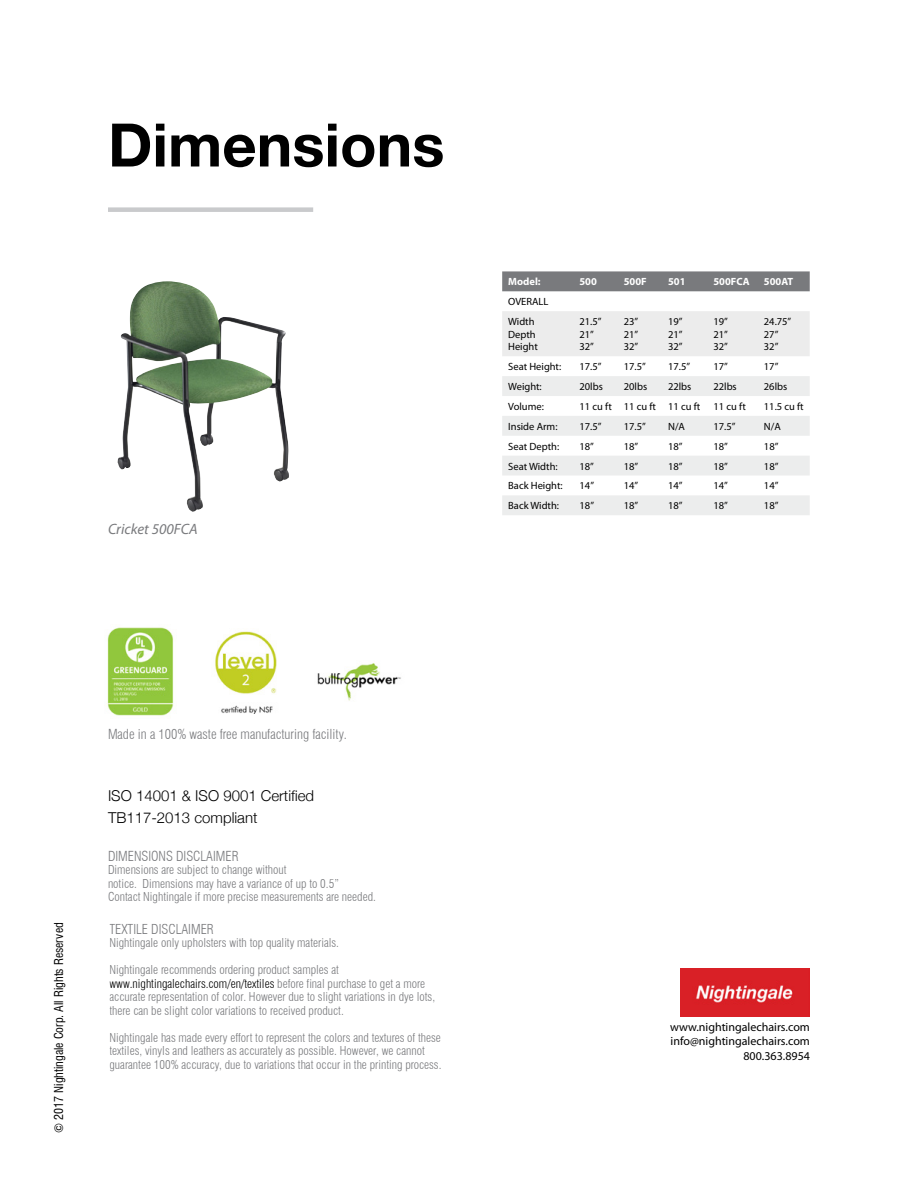
<style>
.page{position:relative;width:918px;height:1188px;background:#fff}
.page>*{position:absolute;margin:0;border:0;box-sizing:border-box;transform-origin:0 0}
.t1{font:700 60px "Helvetica Neue";color:#000}
.t2{font:300 15px/21.6px "Helvetica Neue";color:#000}
.t3{font:italic 15px "Myriad Pro";color:#797a7d}
.t4{font:300 condensed 13.5px "Swiss 721 BT";color:#797a7d}
.t5{font:300 condensed 12px/13.5px "Swiss 721 BT";color:#797a7d}
.t6{font:12px/14.4px "Myriad Pro";color:#000;text-align:right}
.t7{font:condensed 12px "Swiss 721 BT";color:#000}
.t8{font:10.5px/12.6px "Myriad Pro";color:#000}
.t9{font:700 10.5px "Myriad Pro";color:#fff}
.s1{color:#000}
</style>
<div class="page">
<div style="left:502px;top:271px;width:308px;height:20px;background:#797a7d"></div>
<div style="left:502px;top:311px;width:308px;height:45px;background:#ececec"></div>
<div style="left:502px;top:376px;width:308px;height:20px;background:#eceded"></div>
<div style="left:502px;top:416px;width:308px;height:20px;background:#eceded"></div>
<div style="left:502px;top:456px;width:308px;height:19px;background:#eceded"></div>
<div style="left:502px;top:495px;width:308px;height:20px;background:#eceded"></div>
<img style="left:117px;top:281px;width:172px;height:231px">
<img style="left:317px;top:663px;width:84px;height:38px">
<img style="left:221px;top:705px;width:52px;height:9px">
<img style="left:215px;top:631px;width:62px;height:63px">
<img style="left:106px;top:627px;width:68px;height:89px">
<div style="left:108px;top:207px;width:205px;height:5px;background:#c9cacc"></div>
<img style="left:680px;top:969px;width:130px;height:47px">
<h1 class="t1" style="left:108px;top:108px;width:338px">Dimensions</h1>
<p class="t3" style="left:108px;top:520px;width:91px">Cricket 500FCA</p>
<p class="t9" style="left:508px;top:275px;width:34px">Model:</p>
<p class="t9" style="left:579px;top:275px;width:19px">500</p>
<p class="t9" style="left:624px;top:275px;width:25px">500F</p>
<p class="t9" style="left:668px;top:275px;width:19px">501</p>
<p class="t9" style="left:713px;top:275px;width:38px">500FCA</p>
<p class="t9" style="left:764px;top:275px;width:31px">500AT</p>
<p class="t8" style="left:508px;top:292px;width:42px;line-height:20px">OVERALL<br>Width</p>
<p class="t8" style="left:508px;top:328px;width:31px">Depth<br>Height</p>
<p class="t8" style="left:579px;top:315px;width:24px">21.5”<br>21”<br>32”</p>
<p class="t8" style="left:624px;top:315px;width:16px;text-align:justify">23” 21” 32”</p>
<p class="t8" style="left:668px;top:315px;width:16px;text-align:justify">19” 21” 32”</p>
<p class="t8" style="left:713px;top:315px;width:16px;text-align:justify">19” 21” 32”</p>
<p class="t8" style="left:764px;top:315px;width:29px">24.75”<br>27”<br>32”</p>
<p class="t8" style="left:508px;top:360px;width:55px">Seat Height:</p>
<p class="t8" style="left:580px;top:360px;width:24px">17.5”</p>
<p class="t8" style="left:624px;top:360px;width:24px">17.5”</p>
<p class="t8" style="left:668px;top:360px;width:24px">17.5”</p>
<p class="t8" style="left:713px;top:360px;width:16px">17”</p>
<p class="t8" style="left:764px;top:360px;width:16px">17”</p>
<p class="t8" style="left:508px;top:380px;width:35px">Weight:</p>
<p class="t8" style="left:580px;top:380px;width:25px">20lbs</p>
<p class="t8" style="left:624px;top:380px;width:25px">20lbs</p>
<p class="t8" style="left:668px;top:380px;width:25px">22lbs</p>
<p class="t8" style="left:713px;top:380px;width:25px">22lbs</p>
<p class="t8" style="left:764px;top:380px;width:25px">26lbs</p>
<p class="t8" style="left:508px;top:400px;width:37px">Volume:</p>
<p class="t8" style="left:580px;top:400px;width:168px">11 cu ft 11 cu ft 11 cu ft 11 cu ft</p>
<p class="t8" style="left:764px;top:400px;width:41px">11.5 cu ft</p>
<p class="t8" style="left:508px;top:420px;width:51px">Inside Arm:</p>
<p class="t8" style="left:580px;top:420px;width:24px">17.5”</p>
<p class="t8" style="left:624px;top:420px;width:24px">17.5”</p>
<p class="t8" style="left:668px;top:420px;width:18px">N/A</p>
<p class="t8" style="left:713px;top:420px;width:24px">17.5”</p>
<p class="t8" style="left:764px;top:420px;width:18px">N/A</p>
<p class="t8" style="left:508px;top:440px;width:52px">Seat Depth:</p>
<p class="t8" style="left:580px;top:440px;width:16px">18”</p>
<p class="t8" style="left:624px;top:440px;width:16px">18”</p>
<p class="t8" style="left:668px;top:440px;width:16px">18”</p>
<p class="t8" style="left:713px;top:440px;width:16px">18”</p>
<p class="t8" style="left:764px;top:440px;width:16px">18”</p>
<p class="t8" style="left:508px;top:460px;width:51px">Seat Width:</p>
<p class="t8" style="left:580px;top:460px;width:16px">18”</p>
<p class="t8" style="left:624px;top:460px;width:16px">18”</p>
<p class="t8" style="left:668px;top:460px;width:16px">18”</p>
<p class="t8" style="left:713px;top:460px;width:16px">18”</p>
<p class="t8" style="left:764px;top:460px;width:16px">18”</p>
<p class="t8" style="left:508px;top:479px;width:56px">Back Height:</p>
<p class="t8" style="left:580px;top:479px;width:16px">14”</p>
<p class="t8" style="left:624px;top:479px;width:16px">14”</p>
<p class="t8" style="left:668px;top:479px;width:16px">14”</p>
<p class="t8" style="left:713px;top:479px;width:16px">14”</p>
<p class="t8" style="left:764px;top:479px;width:16px">14”</p>
<p class="t8" style="left:508px;top:499px;width:52px">Back Width:</p>
<p class="t8" style="left:580px;top:499px;width:16px">18”</p>
<p class="t8" style="left:624px;top:499px;width:16px">18”</p>
<p class="t8" style="left:668px;top:499px;width:16px">18”</p>
<p class="t8" style="left:713px;top:499px;width:16px">18”</p>
<p class="t8" style="left:764px;top:499px;width:16px">18”</p>
<p class="t7" style="left:52px;top:1132px;width:212px;rotate:-90deg">© 2017 Nightingale Corp. All Rights Reserved</p>
<p class="t4" style="left:108px;top:726px;width:240px">Made in a 100% waste free manufacturing facility.</p>
<p class="t2" style="left:108px;top:784px;width:208px">ISO 14001 &amp; ISO 9001 Certified<br>TB117-2013 compliant</p>
<p class="t4" style="left:108px;top:848px;width:132px">DIMENSIONS DISCLAIMER</p>
<p class="t5" style="left:108px;top:863px;width:269px">Dimensions are subject to change without<br>notice. Dimensions may have a variance of up to 0.5”<br>Contact Nightingale if more precise measurements are needed.</p>
<p class="t4" style="left:110px;top:921px;width:106px">TEXTILE DISCLAIMER</p>
<p class="t5" style="left:110px;top:936px;width:231px">Nightingale only upholsters with top quality materials.</p>
<p class="t5" style="left:110px;top:963px;width:327px">Nightingale recommends ordering product samples at <span class="s1">www.nightingalechairs.com/en/textiles</span> before final purchase to get a more accurate representation of color. However due to slight variations in dye lots, there can be slight color variations to received product.</p>
<p class="t5" style="left:110px;top:1031px;width:334px">Nightingale has made every effort to represent the colors and textures of these textiles, vinyls and leathers as accurately as possible. However, we cannot guarantee 100% accuracy, due to variations that occur in the printing process.</p>
<p class="t6" style="left:670px;top:1020px;width:141px">www.nightingalechairs.com info@nightingalechairs.com<br>800.363.8954</p>
</div>
